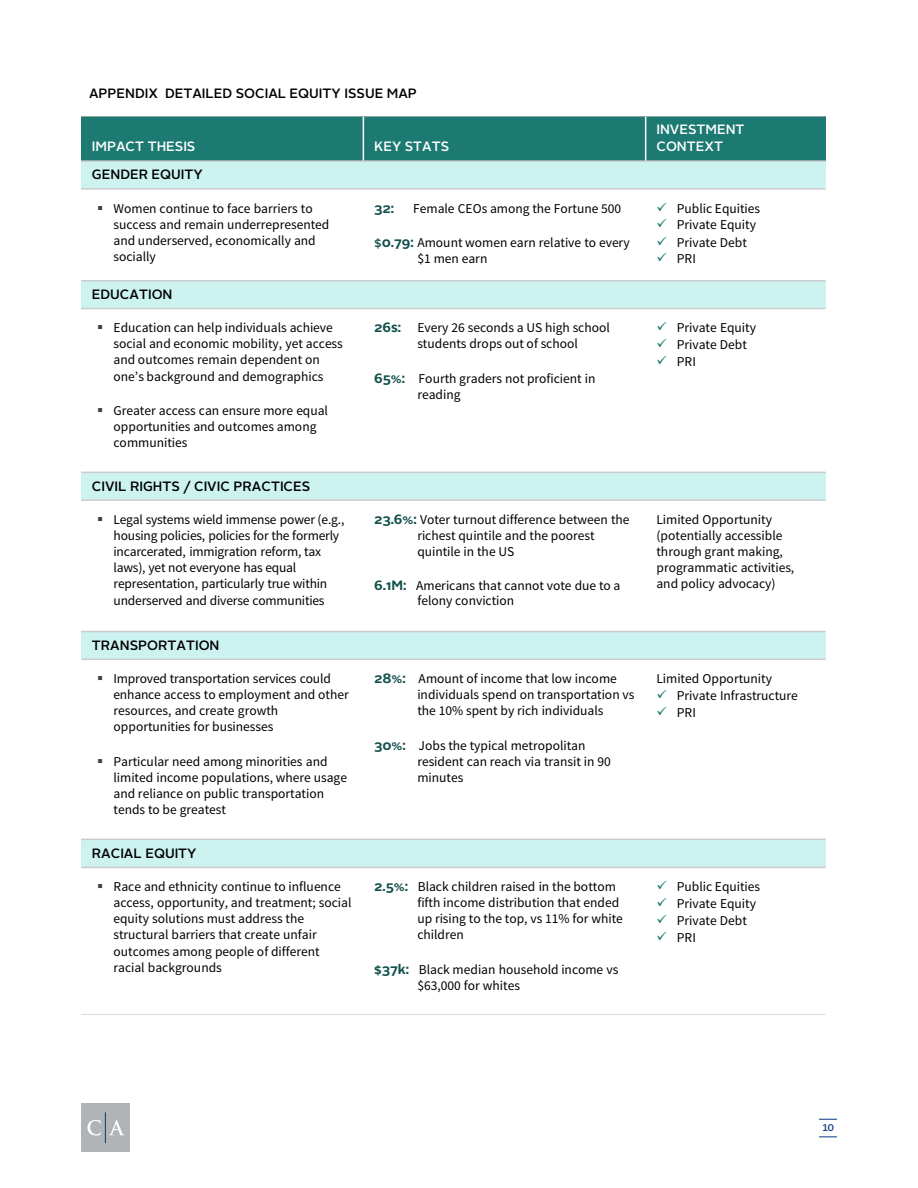
<style>
.page{position:relative;width:918px;height:1188px;background:#fff}
.page>*{position:absolute;margin:0;border:0;box-sizing:border-box;transform-origin:0 0}
.t1{font:13.5px/16.2px "Source Sans Pro";letter-spacing:-.005em;color:#000}
.t2{font:500 13.5px "Alright Sans";color:#000}
.t3{font:500 13.5px/17px "Alright Sans";color:#fff}
.t4{font:700 13.5px "Alright Sans";color:#13514d}
.t5{font:500 9.75px "Alright Sans";color:#083981}
.s1{color:#404040}
.s2{font-family:"Alright Sans";font-weight:500;color:#13514d}
.s3{font-family:"Alright Sans";font-weight:700;color:#13514d}
.s4{color:#1d7a73}
</style>
<div class="page">
<div style="left:81px;top:116px;width:282px;height:45px;background:#1d7a73"></div>
<div style="left:363px;top:116px;width:283px;height:45px;background:#1d7a73"></div>
<div style="left:646px;top:116px;width:180px;height:45px;background:#1d7a73"></div>
<div style="left:81px;top:161px;width:745px;height:28px;background:#cdf3f0"></div>
<div style="left:81px;top:281px;width:745px;height:28px;background:#cdf3f0"></div>
<div style="left:81px;top:472px;width:745px;height:28px;background:#cdf3f0"></div>
<div style="left:81px;top:632px;width:745px;height:27px;background:#cdf3f0"></div>
<div style="left:81px;top:839px;width:745px;height:28px;background:#cdf3f0"></div>
<hr style="left:363px;top:116px;width:1px;height:46px;background:#fff">
<hr style="left:645px;top:116px;width:1px;height:46px;background:#fff">
<hr style="left:81px;top:160px;width:745px;height:2px;background:#cacbcd">
<hr style="left:81px;top:188px;width:745px;height:2px;background:#cacbcd">
<hr style="left:81px;top:280px;width:745px;height:1px;background:#cacbcd">
<hr style="left:81px;top:308px;width:745px;height:1px;background:#cacbcd">
<hr style="left:81px;top:472px;width:745px;height:1px;background:#cacbcd">
<hr style="left:81px;top:499px;width:745px;height:2px;background:#cacbcd">
<hr style="left:81px;top:631px;width:745px;height:1px;background:#cacbcd">
<hr style="left:81px;top:659px;width:745px;height:1px;background:#cacbcd">
<hr style="left:81px;top:839px;width:745px;height:1px;background:#cacbcd">
<hr style="left:81px;top:867px;width:745px;height:1px;background:#cacbcd">
<hr style="left:81px;top:116px;width:745px;height:1px;background:#a7a9ac">
<hr style="left:81px;top:1014px;width:745px;height:1px;background:#cacbcd">
<div style="left:81px;top:1103px;width:49px;height:49px;background:#b1b4b6"></div>
<svg style="left:87px;top:1120px;width:14px;height:16px"></svg>
<svg style="left:109px;top:1120px;width:15px;height:15px"></svg>
<hr style="left:105px;top:1112px;width:1px;height:31px;background:#083981">
<svg style="left:819px;top:1119px;width:18px;height:1px"></svg>
<svg style="left:819px;top:1137px;width:18px;height:1px"></svg>
<p class="t2" style="left:89px;top:84px;width:329px">APPENDIX DETAILED SOCIAL EQUITY ISSUE MAP</p>
<p class="t3" style="left:92px;top:138px;width:105px">IMPACT THESIS</p>
<p class="t3" style="left:374px;top:138px;width:77px">KEY STATS</p>
<p class="t2" style="left:92px;top:165px;width:112px">GENDER EQUITY</p>
<p class="t1" style="left:114px;top:200px;width:217px;text-indent:-16px"><span class="s1">▪</span> Women continue to face barriers to success and remain underrepresented and underserved, economically and socially</p>
<p class="t4" style="left:374px;top:198px;width:21px">32:</p>
<p class="t1" style="left:413px;top:200px;width:209px">Female CEOs among the Fortune 500</p>
<p class="t1" style="left:417px;top:234px;width:214px;text-indent:-43px"><span class="s2">$</span><span class="s3">0.79:</span> Amount women earn relative to every $1 men earn</p>
<p class="t2" style="left:92px;top:285px;width:82px">EDUCATION</p>
<p class="t1" style="left:114px;top:320px;width:231px;text-indent:-16px"><span class="s1">▪</span> Education can help individuals achieve social and economic mobility, yet access and outcomes remain dependent on one’s background and demographics</p>
<p class="t1" style="left:114px;top:402px;width:216px;text-indent:-16px"><span class="s1">▪</span> Greater access can ensure more equal opportunities and outcomes among communities</p>
<p class="t1" style="left:417px;top:320px;width:194px;text-indent:-43px"><span class="s3">26s:</span> Every 26 seconds a US high school students drops out of school</p>
<p class="t1" style="left:417px;top:370px;width:180px;text-indent:-43px"><span class="s3">65%:</span> Fourth graders not proficient in reading</p>
<p class="t2" style="left:92px;top:476px;width:220px">CIVIL RIGHTS / CIVIC PRACTICES</p>
<p class="t1" style="left:114px;top:511px;width:233px;text-indent:-16px"><span class="s1">▪</span> Legal systems wield immense power (e.g., housing policies, policies for the formerly incarcerated, immigration reform, tax laws), yet not everyone has equal representation, particularly true within underserved and diverse communities</p>
<p class="t1" style="left:417px;top:511px;width:214px;text-indent:-43px"><span class="s3">23.6%:</span> Voter turnout difference between the richest quintile and the poorest quintile in the US</p>
<p class="t1" style="left:417px;top:579px;width:205px;line-height:15.1px;text-indent:-43px"><span class="s3">6.1M:</span> Americans that cannot vote due to a felony conviction</p>
<p class="t2" style="left:92px;top:636px;width:129px">TRANSPORTATION</p>
<p class="t1" style="left:114px;top:670px;width:237px;text-indent:-16px"><span class="s1">▪</span> Improved transportation services could enhance access to employment and other resources, and create growth opportunities for businesses</p>
<p class="t1" style="left:114px;top:753px;width:235px;text-indent:-16px"><span class="s1">▪</span> Particular need among minorities and limited income populations, where usage and reliance on public transportation tends to be greatest</p>
<p class="t1" style="left:417px;top:671px;width:219px;text-indent:-43px"><span class="s3">28%:</span> Amount of income that low income individuals spend on transportation vs the 10% spent by rich individuals</p>
<p class="t1" style="left:417px;top:737px;width:195px;text-indent:-43px"><span class="s3">30%:</span> Jobs the typical metropolitan resident can reach via transit in 90 minutes</p>
<p class="t2" style="left:92px;top:844px;width:106px">RACIAL EQUITY</p>
<p class="t1" style="left:114px;top:879px;width:239px;text-indent:-16px"><span class="s1">▪</span> Race and ethnicity continue to influence access, opportunity, and treatment; social equity solutions must address the structural barriers that create unfair outcomes among people of different racial backgrounds</p>
<p class="t1" style="left:417px;top:879px;width:207px;text-indent:-43px"><span class="s3">2.5%:</span> Black children raised in the bottom fifth income distribution that ended up rising to the top, vs 11% for white children</p>
<p class="t1" style="left:417px;top:962px;width:202px;text-indent:-43px"><span class="s3">$37k:</span> Black median household income vs $63,000 for whites</p>
<p class="t3" style="left:656px;top:121px;width:90px">INVESTMENT<br>CONTEXT</p>
<p class="t1" style="left:656px;top:200px;width:105px"><span class="s4">✓</span> Public Equities</p>
<p class="t1" style="left:656px;top:217px;width:101px"><span class="s4">✓</span> Private Equity</p>
<p class="t1" style="left:656px;top:234px;width:92px"><span class="s4">✓</span> Private Debt</p>
<p class="t1" style="left:656px;top:251px;width:41px"><span class="s4">✓</span> PRI</p>
<p class="t1" style="left:656px;top:320px;width:101px"><span class="s4">✓</span> Private Equity</p>
<p class="t1" style="left:656px;top:337px;width:92px"><span class="s4">✓</span> Private Debt</p>
<p class="t1" style="left:656px;top:354px;width:41px"><span class="s4">✓</span> PRI</p>
<p class="t1" style="left:656px;top:511px;width:139px">Limited Opportunity (potentially accessible through grant making, programmatic activities, and policy advocacy)</p>
<p class="t1" style="left:656px;top:671px;width:117px">Limited Opportunity</p>
<p class="t1" style="left:656px;top:688px;width:143px"><span class="s4">✓</span> Private Infrastructure</p>
<p class="t1" style="left:656px;top:705px;width:41px"><span class="s4">✓</span> PRI</p>
<p class="t1" style="left:656px;top:879px;width:105px"><span class="s4">✓</span> Public Equities</p>
<p class="t1" style="left:656px;top:896px;width:101px"><span class="s4">✓</span> Private Equity</p>
<p class="t1" style="left:656px;top:913px;width:92px"><span class="s4">✓</span> Private Debt</p>
<p class="t1" style="left:656px;top:930px;width:41px"><span class="s4">✓</span> PRI</p>
<p class="t5" style="left:822px;top:1121px;width:13px">10</p>
</div>
